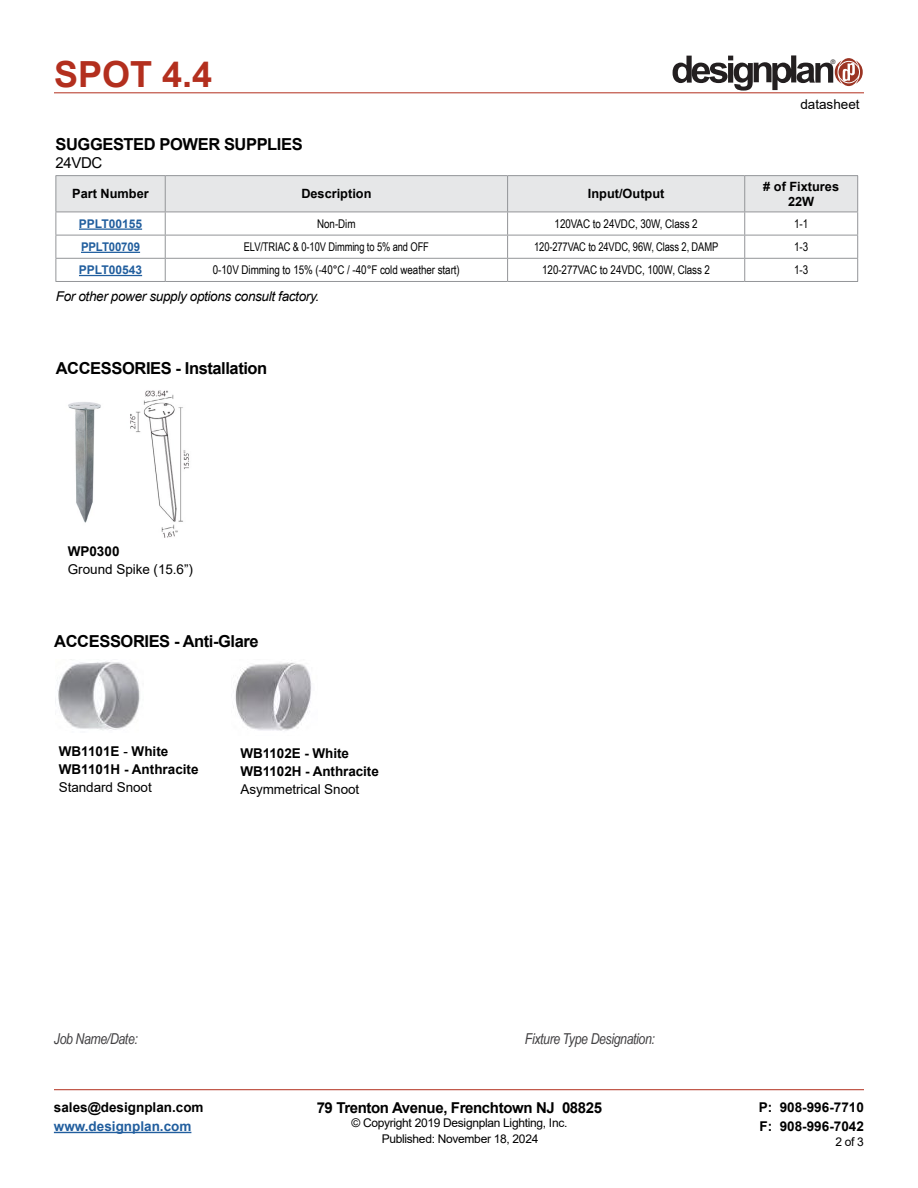
<style>
.page{position:relative;width:918px;height:1188px;background:#fff}
.page>*{position:absolute;margin:0;border:0;box-sizing:border-box;transform-origin:0 0}
.t1{font:700 36px "Arial";color:#b32f1e}
.t2{font:700 16.5px "Arial";letter-spacing:-.025em;color:#000}
.t3{font:italic 15px "Arial Narrow";letter-spacing:-.025em;color:#414042}
.t4{font:700 15px "Arial";letter-spacing:-.025em;color:#000}
.t5{font:15px "Arial";letter-spacing:-.025em;color:#000}
.t6{font:700 13.5px/18px "Arial";color:#000}
.t7{font:13.5px "Arial";letter-spacing:-.005em;color:#000}
.t8{font:italic 13.5px "Arial";letter-spacing:-.025em;color:#000}
.t9{font:700 13.5px "Arial";color:#215e9e}
.t10{font:700 12.75px/15px "Arial";color:#000;text-align:center}
.t11{font:12px "Arial Narrow";letter-spacing:-.005em;color:#000}
.t12{font:12px "Arial";letter-spacing:-.025em;color:#000}
.t13{font:12px "Arial Narrow";letter-spacing:-.005em;color:#000;scale:.95 1}
.t14{font:700 12px "Arial";color:#215e9e}
.t15{font:700 12px "Arial";color:#215e9e;scale:.95 1}
.t16{font:6.3px "Helvetica";color:#231f20}
.s1{font-weight:400}
</style>
<div class="page">
<hr style="left:54px;top:93px;width:810px;height:1px;background:#b32f1e">
<hr style="left:54px;top:1089px;width:810px;height:1px;background:#b32f1e">
<hr style="left:54px;top:1132px;width:137px;height:1px;background:#215e9e">
<svg style="left:673px;top:55px;width:190px;height:36px"></svg>
<img style="left:68px;top:402px;width:33px;height:121px">
<img style="left:57px;top:659px;width:83px;height:71px">
<img style="left:233px;top:662px;width:78px;height:69px">
<img style="left:130px;top:390px;width:59px;height:148px">
<hr style="left:165px;top:281px;width:343px;height:1px;background:#939598">
<hr style="left:508px;top:281px;width:237px;height:1px;background:#939598">
<hr style="left:56px;top:175px;width:109px;height:1px;background:#939598">
<hr style="left:165px;top:175px;width:343px;height:1px;background:#939598">
<hr style="left:508px;top:175px;width:237px;height:1px;background:#939598">
<hr style="left:745px;top:175px;width:113px;height:1px;background:#939598">
<hr style="left:56px;top:281px;width:109px;height:1px;background:#939598">
<svg style="left:56px;top:176px;width:802px;height:105px"></svg>
<hr style="left:745px;top:281px;width:113px;height:1px;background:#939598">
<hr style="left:79px;top:229px;width:63px;height:1px;background:#215e9e">
<hr style="left:81px;top:252px;width:59px;height:1px;background:#215e9e">
<hr style="left:79px;top:275px;width:63px;height:1px;background:#215e9e">
<h1 class="t1" style="left:54px;top:49px;width:160px">SPOT 4.4</h1>
<p class="t16" style="left:831px;top:58px;width:6px">®</p>
<p class="t2" style="left:56px;top:132px;width:249px">SUGGESTED POWER SUPPLIES</p>
<p class="t5" style="left:56px;top:152px;width:48px">24VDC</p>
<p class="t7" style="left:800px;top:95px;width:61px">datasheet</p>
<p class="t10" style="left:72px;top:187px;width:78px">Part Number</p>
<p class="t10" style="left:301px;top:187px;width:72px">Description</p>
<p class="t10" style="left:588px;top:187px;width:78px">Input/Output</p>
<p class="t10" style="left:763px;top:179px;width:77px"># of Fixtures<br>22W</p>
<p class="t14" style="left:79px;top:215px;width:65px">PPLT00155</p>
<p class="t11" style="left:317px;top:215px;width:40px">Non-Dim</p>
<p class="t11" style="left:555px;top:215px;width:145px">120VAC to 24VDC, 30W, Class 2</p>
<p class="t11" style="left:794px;top:215px;width:16px">1-1</p>
<p class="t15" style="left:81px;top:238px;width:64px">PPLT00709</p>
<p class="t13" style="left:244px;top:238px;width:196px">ELV/TRIAC &amp; 0-10V Dimming to 5% and OFF</p>
<p class="t13" style="left:534px;top:238px;width:195px">120-277VAC to 24VDC, 96W, Class 2, DAMP</p>
<p class="t11" style="left:794px;top:238px;width:16px">1-3</p>
<p class="t14" style="left:79px;top:262px;width:65px">PPLT00543</p>
<p class="t11" style="left:213px;top:261px;width:248px">0-10V Dimming to 15% (-40°C / -40°F cold weather start)</p>
<p class="t11" style="left:542px;top:261px;width:169px">120-277VAC to 24VDC, 100W, Class 2</p>
<p class="t11" style="left:794px;top:261px;width:16px">1-3</p>
<p class="t8" style="left:56px;top:287px;width:265px">For other power supply options consult factory.</p>
<p class="t2" style="left:56px;top:356px;width:213px">ACCESSORIES - Installation</p>
<p class="t6" style="left:68px;top:542px;width:53px">WP0300</p>
<p class="t7" style="left:68px;top:560px;width:127px">Ground Spike (15.6”)</p>
<p class="t2" style="left:54px;top:630px;width:206px">ACCESSORIES - Anti-Glare</p>
<p class="t6" style="left:59px;top:743px;width:141px">WB1101E <span class="s1">-</span> White<br>WB1101H - Anthracite</p>
<p class="t7" style="left:59px;top:778px;width:94px">Standard Snoot</p>
<p class="t6" style="left:240px;top:744px;width:140px">WB1102E - White<br>WB1102H - Anthracite</p>
<p class="t7" style="left:240px;top:780px;width:120px">Asymmetrical Snoot</p>
<p class="t3" style="left:54px;top:1028px;width:85px">Job Name/Date:</p>
<p class="t3" style="left:525px;top:1029px;width:132px">Fixture Type Designation:</p>
<p class="t6" style="left:54px;top:1098px;width:151px">sales@designplan.com</p>
<p class="t9" style="left:54px;top:1117px;width:139px">www.designplan.com</p>
<p class="t4" style="left:317px;top:1097px;width:287px">79 Trenton Avenue, Frenchtown NJ 08825</p>
<p class="t12" style="left:351px;top:1115px;width:217px">© Copyright 2019 Designplan Lighting, Inc.</p>
<p class="t6" style="left:759px;top:1097px;width:107px;line-height:19.5px">P: 908-996-7710<br>F: 908-996-7042</p>
<p class="t12" style="left:382px;top:1130px;width:158px">Published: November 18, 2024</p>
<p class="t12" style="left:835px;top:1133px;width:30px">2 of 3</p>
</div>
